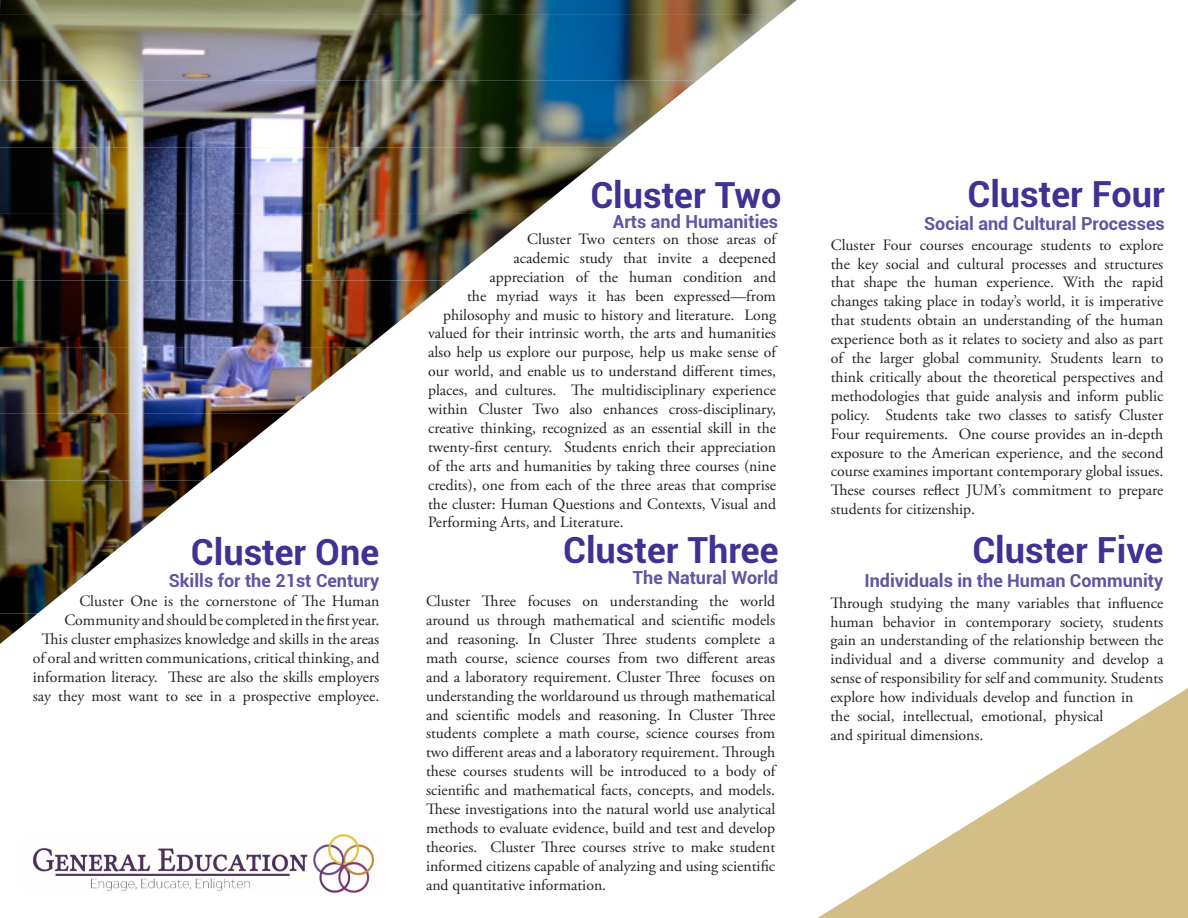
<style>
.page{position:relative;width:1188px;height:918px;background:#fff}
.page>*{position:absolute;margin:0;border:0;box-sizing:border-box;transform-origin:0 0}
.t1{font:700 36px "Roboto";color:#3f3293}
.t2{font:700 18px "Roboto";color:#6154a3}
.Words{font:15.75px/18.9px "Adobe Garamond Pro";color:#231f20;text-align:justify}
</style>
<div class="page">
<img style="left:0;top:0;width:797px;height:14px">
<img style="left:0;top:14px;width:779px;height:67px">
<img style="left:0;top:81px;width:697px;height:66px">
<img style="left:0;top:147px;width:614px;height:67px">
<img style="left:0;top:214px;width:532px;height:67px">
<img style="left:0;top:281px;width:449px;height:66px">
<img style="left:0;top:347px;width:367px;height:67px">
<img style="left:0;top:414px;width:285px;height:66px">
<img style="left:0;top:480px;width:202px;height:67px">
<img style="left:0;top:547px;width:120px;height:67px">
<img style="left:0;top:614px;width:37px;height:30px">
<svg style="left:817px;top:688px;width:371px;height:230px"></svg>
<img style="left:32px;top:835px;width:342px;height:57px">
<p class="t1" style="left:191px;top:527px;width:190px">Cluster One</p>
<p class="t2" style="left:169px;top:568px;width:212px">Skills for the 21st Century</p>
<p class="Words" style="left:33px;top:592px;width:348px;text-align:right">Cluster One is the cornerstone of The Human Community and should be completed in the first year.<br>This cluster emphasizes knowledge and skills in the areas of oral and written communications, critical thinking, and information literacy. These are also the skills employers say they most want to see in a prospective employee.</p>
<p class="t1" style="left:590px;top:170px;width:193px">Cluster Two</p>
<p class="Words" style="left:527px;top:230px;width:251px">Cluster Two centers on those areas of</p>
<p class="Words" style="left:514px;top:249px;width:264px">academic study that invite a deepened</p>
<p class="Words" style="left:490px;top:268px;width:288px">appreciation of the human condition and</p>
<p class="Words" style="left:467px;top:287px;width:310px">the myriad ways it has been expressed—from</p>
<p class="Words" style="left:443px;top:306px;width:334px">philosophy and music to history and literature. Long</p>
<p class="Words" style="left:428px;top:325px;width:349px">valued for their intrinsic worth, the arts and humanities</p>
<p class="Words" style="left:428px;top:343px;width:350px">also help us explore our purpose, help us make sense of</p>
<p class="Words" style="left:428px;top:362px;width:350px">our world, and enable us to understand different times,</p>
<p class="Words" style="left:428px;top:381px;width:349px">places, and cultures. The multidisciplinary experience</p>
<p class="Words" style="left:428px;top:400px;width:350px">within Cluster Two also enhances cross-disciplinary,</p>
<p class="Words" style="left:428px;top:419px;width:350px">creative thinking, recognized as an essential skill in the</p>
<p class="Words" style="left:428px;top:438px;width:350px">twenty-first century. Students enrich their appreciation</p>
<p class="Words" style="left:428px;top:457px;width:350px">of the arts and humanities by taking three courses (nine</p>
<p class="Words" style="left:428px;top:476px;width:350px">credits), one from each of the three areas that comprise</p>
<p class="Words" style="left:428px;top:495px;width:350px">the cluster: Human Questions and Contexts, Visual and</p>
<p class="Words" style="left:428px;top:514px;width:197px">Performing Arts, and Literature.</p>
<p class="t2" style="left:613px;top:209px;width:167px">Arts and Humanities</p>
<p class="t1" style="left:563px;top:524px;width:217px">Cluster Three</p>
<p class="t2" style="left:633px;top:565px;width:147px">The Natural World</p>
<p class="Words" style="left:426px;top:592px;width:351px">Cluster Three focuses on understanding the world around us through mathematical and scientific models and reasoning. In Cluster Three students complete a math course, science courses from two different areas and a laboratory requirement. Cluster Three focuses on understanding the worldaround us through mathematical and scientific models and reasoning. In Cluster Three students complete a math course, science courses from two different areas and a laboratory requirement. Through these courses students will be introduced to a body of scientific and mathematical facts, concepts, and models.<br>These investigations into the natural world use analytical methods to evaluate evidence, build and test and develop theories. Cluster Three courses strive to make student informed citizens capable of analyzing and using scientific and quantitative information.</p>
<p class="t1" style="left:967px;top:169px;width:199px">Cluster Four</p>
<p class="t2" style="left:924px;top:211px;width:242px">Social and Cultural Processes</p>
<p class="Words" style="left:831px;top:236px;width:334px">Cluster Four courses encourage students to explore the key social and cultural processes and structures that shape the human experience. With the rapid changes taking place in today’s world, it is imperative that students obtain an understanding of the human experience both as it relates to society and also as part of the larger global community. Students learn to think critically about the theoretical perspectives and methodologies that guide analysis and inform public policy. Students take two classes to satisfy Cluster Four requirements. One course provides an in-depth exposure to the American experience, and the second course examines important contemporary global issues.<br>These courses reflect JUM’s commitment to prepare students for citizenship.</p>
<p class="t1" style="left:972px;top:524px;width:193px">Cluster Five</p>
<p class="t2" style="left:865px;top:568px;width:300px">Individuals in the Human Community</p>
<p class="Words" style="left:830px;top:594px;width:335px;text-align:left">Through studying the many variables that influence human behavior in contemporary society, students gain an understanding of the relationship between the individual and a diverse community and develop a sense of responsibility for self and community. Students explore how individuals develop and function in<br>the social, intellectual, emotional, physical<br>and spiritual dimensions.</p>
</div>
